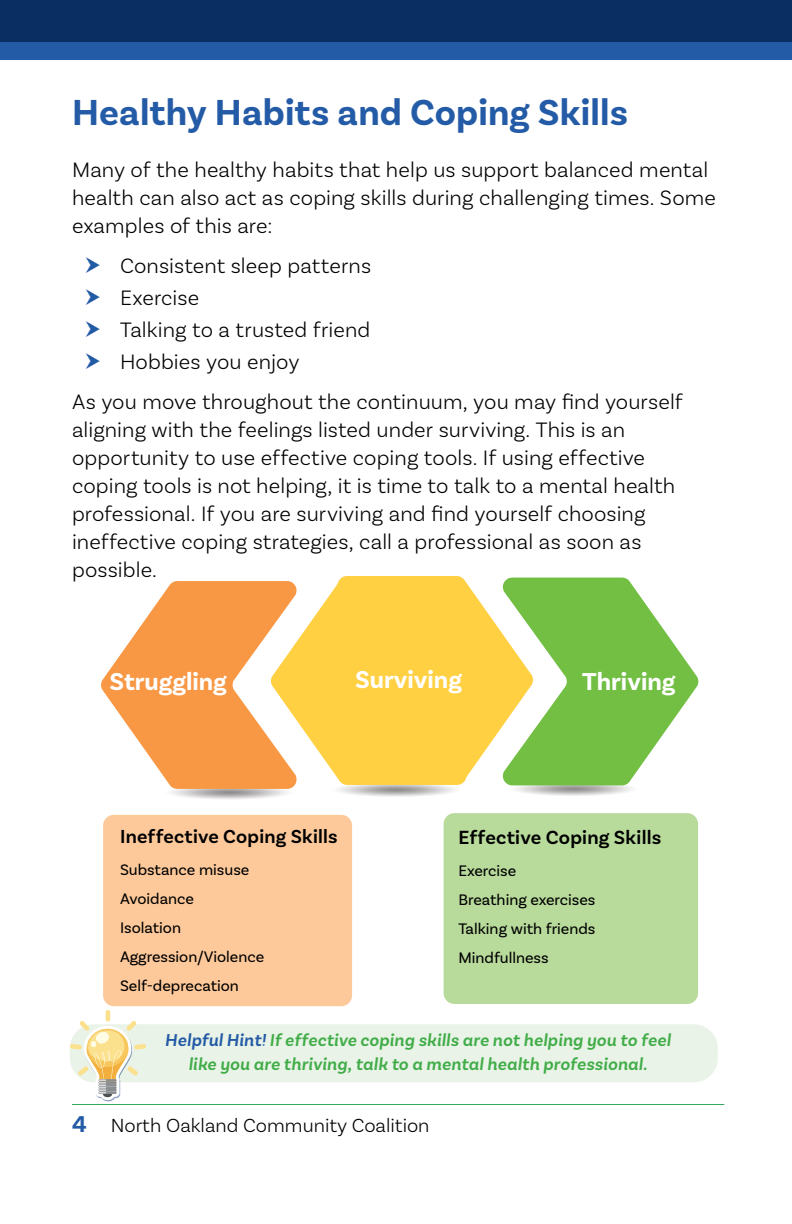
<style>
.page{position:relative;width:792px;height:1224px;background:#fff}
.page>*{position:absolute;margin:0;border:0;box-sizing:border-box;transform-origin:0 0}
.t1{font:700 38px "Basic Sans";letter-spacing:.005em;color:#245ba6}
.t2{font:700 25.6px "Basic Sans";color:#fff}
.t3{font:300 22px/28px "Basic Sans";letter-spacing:.005em;color:#000}
.t4{font:300 20px "Basic Sans";color:#000}
.t5{font:600 20px "Basic Sans";letter-spacing:.01em;color:#000}
.t6{font:600 19.8px "Basic Sans";letter-spacing:.01em;color:#000}
.t7{font:italic 600 18px/24px "Basic Sans";letter-spacing:.015em;color:#41ad49;text-align:center}
.t8{font:16px/29px "Basic Sans";color:#000}
.s1{color:#245ba6}
.s2{font-weight:700;font-size:24px;color:#245ba6}
</style>
<div class="page">
<svg style="left:171px;top:789px;width:116px;height:10px"></svg>
<svg style="left:339px;top:785px;width:115px;height:12px"></svg>
<svg style="left:510px;top:785px;width:121px;height:11px"></svg>
<svg style="left:101px;top:581px;width:194px;height:208px;fill:#f89845"></svg>
<svg style="left:343px;top:576px;width:190px;height:197px;fill:#ffd042"></svg>
<svg style="left:271px;top:577px;width:198px;height:208px;background:#fed45d"></svg>
<svg style="left:500px;top:578px;width:199px;height:207px;fill:#72bf44"></svg>
<div style="left:103px;top:815px;width:249px;height:191px;background:#fdc99a;border-radius:11px"></div>
<div style="left:444px;top:813px;width:254px;height:191px;background:#b8db9b;border-radius:11px"></div>
<div style="left:70px;top:1024px;width:648px;height:58px;background:#eaf3e7;border-radius:24px"></div>
<hr style="left:106px;top:1010px;width:4px;height:12px;background:#fbe08e;border-radius:2px">
<svg style="left:70px;top:1021px;width:76px;height:80px"></svg>
<div style="left:0;top:0;width:792px;height:60px;background:#0a2e61"></div>
<div style="left:0;top:42px;width:792px;height:18px;background:#245ba6"></div>
<hr style="left:72px;top:1104px;width:652px;height:1px;background:#34a960">
<h1 class="t1" style="left:72px;top:89px;width:558px">Healthy Habits and Coping Skills</h1>
<p class="t3" style="left:72px;top:155px;width:645px">Many of the healthy habits that help us support balanced mental health can also act as coping skills during challenging times. Some examples of this are:</p>
<p class="t3" style="left:120px;top:249px;width:253px;line-height:32px">Consistent sleep patterns<br>Exercise<br>Talking to a trusted friend<br>Hobbies you enjoy</p>
<p class="t3" style="left:72px;top:387px;width:612px">As you move throughout the continuum, you may find yourself aligning with the feelings listed under surviving. This is an opportunity to use effective coping tools. If using effective coping tools is not helping, it is time to talk to a mental health professional. If you are surviving and find yourself choosing ineffective coping strategies, call a professional as soon as possible.</p>
<p class="t2" style="left:109px;top:666px;width:119px">Struggling</p>
<p class="t2" style="left:355px;top:664px;width:108px">Surviving</p>
<p class="t2" style="left:582px;top:666px;width:95px">Thriving</p>
<p class="t6" style="left:120px;top:825px;width:219px">Ineffective Coping Skills</p>
<p class="t8" style="left:120px;top:856px;width:146px">Substance misuse<br>Avoidance<br>Isolation<br>Aggression/Violence<br>Self-deprecation</p>
<p class="t5" style="left:458px;top:826px;width:205px">Effective Coping Skills</p>
<p class="t8" style="left:458px;top:857px;width:139px">Exercise<br>Breathing exercises<br>Talking with friends<br>Mindfullness</p>
<p class="t7" style="left:165px;top:1028px;width:507px"><span class="s1">Helpful Hint!</span> If effective coping skills are not helping you to feel like you are thriving, talk to a mental health professional.</p>
<p class="t4" style="left:72px;top:1113px;width:359px"><span class="s2">4</span> North Oakland Community Coalition</p>
</div>
